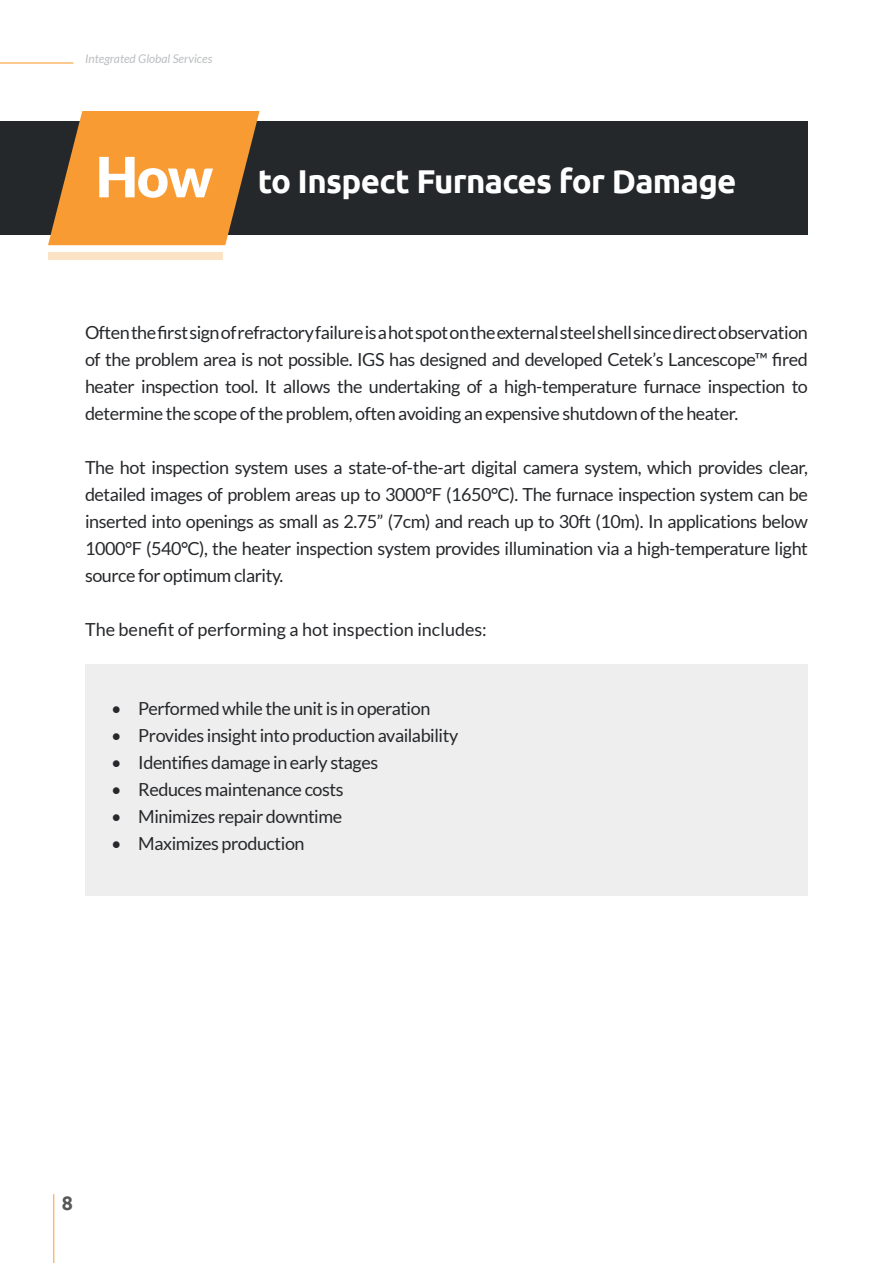
<style>
.page{position:relative;width:893px;height:1263px;background:#fff}
.page>*{position:absolute;margin:0;border:0;box-sizing:border-box;transform-origin:0 0}
.t1{font:700 33px "Ubuntu";letter-spacing:-.02em;color:#fff}
.t2{font:700 19.5px "Ubuntu";color:#58585a}
.t3{font:18px/27px "Lato";letter-spacing:-.025em;color:#26282b;text-align:justify}
.t4{font:18px "Lato";color:#26282b}
.t5{font:italic 12px "Lato";color:#bcbec0}
.s1{font-family:"Lato";font-weight:900;font-size:55.5px}
</style>
<div class="page">
<hr style="left:0;top:62px;width:73px;height:2px;background:#f99b33">
<hr style="left:54px;top:1194px;width:1px;height:69px;background:#f99b33">
<div style="left:85px;top:664px;width:723px;height:231px;background:#eee"></div>
<div style="left:0;top:122px;width:808px;height:113px;background:#24282b"></div>
<svg style="left:48px;top:111px;width:212px;height:134px"></svg>
<div style="left:48px;top:252px;width:175px;height:8px;background:#fde3c6"></div>
<p class="t5" style="left:85px;top:55px;width:129px">Integrated Global Services</p>
<h1 class="t1" style="left:96px;top:168px;width:642px"><span class="s1">How</span> to Inspect Furnaces for Damage</h1>
<p class="t3" style="left:85px;top:318px;width:724px">Often the first sign of refractory failure is a hot spot on the external steel shell since direct observation of the problem area is not possible. IGS has designed and developed Cetek’s Lancescope™ fired heater inspection tool. It allows the undertaking of a high-temperature furnace inspection to determine the scope of the problem, often avoiding an expensive shutdown of the heater.</p>
<p class="t3" style="left:85px;top:453px;width:724px">The hot inspection system uses a state-of-the-art digital camera system, which provides clear, detailed images of problem areas up to 3000°F (1650°C). The furnace inspection system can be inserted into openings as small as 2.75” (7cm) and reach up to 30ft (10m). In applications below 1000°F (540°C), the heater inspection system provides illumination via a high-temperature light source for optimum clarity.</p>
<p class="t4" style="left:85px;top:619px;width:403px">The benefit of performing a hot inspection includes:</p>
<p class="t3" style="left:111px;top:695px;width:321px">• Performed while the unit is in operation</p>
<p class="t3" style="left:111px;top:722px;width:348px">• Provides insight into production availability</p>
<p class="t3" style="left:111px;top:749px;width:268px">• Identifies damage in early stages</p>
<p class="t3" style="left:111px;top:776px;width:234px">• Reduces maintenance costs</p>
<p class="t3" style="left:111px;top:803px;width:232px">• Minimizes repair downtime</p>
<p class="t3" style="left:111px;top:830px;width:195px">• Maximizes production</p>
<p class="t2" style="left:62px;top:1194px;width:13px">8</p>
</div>
